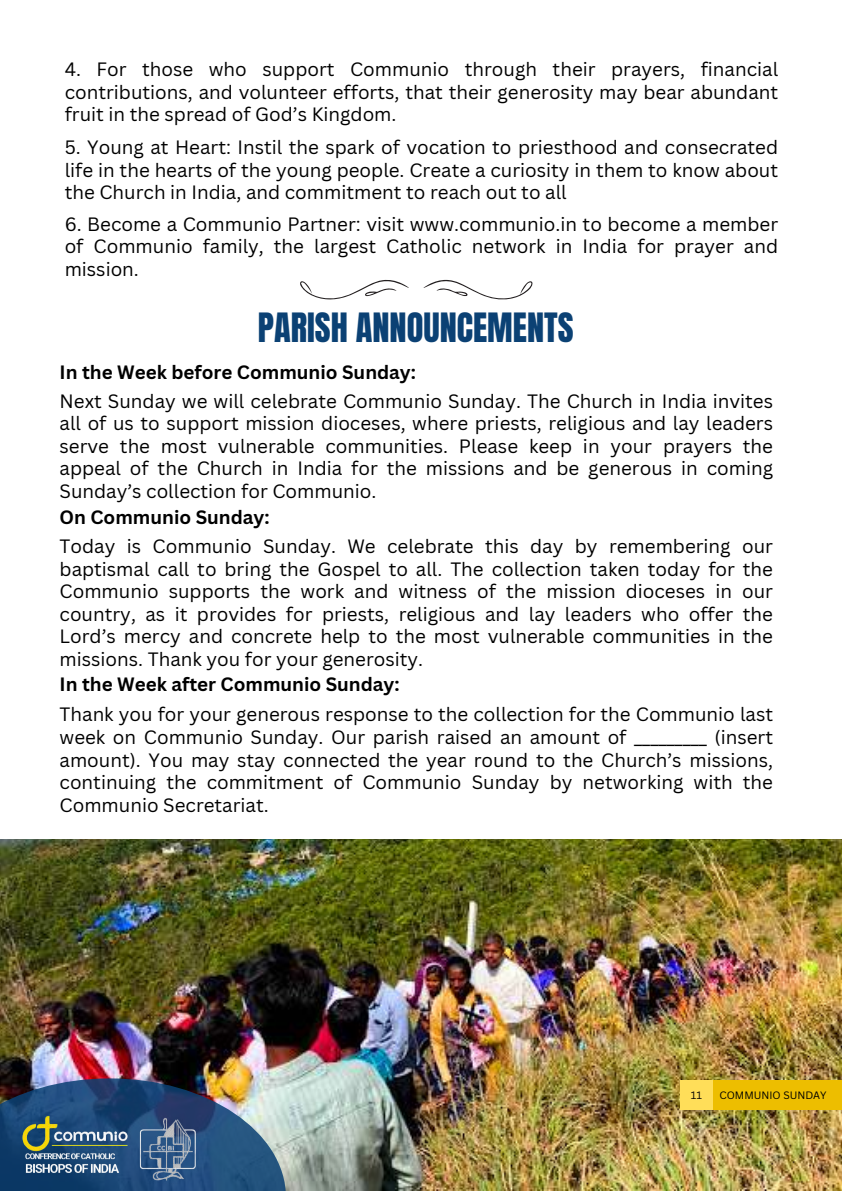
<style>
.page{position:relative;width:842px;height:1191px;background:#fff}
.page>*{position:absolute;margin:0;border:0;box-sizing:border-box;transform-origin:0 0}
.t1{font:34.4px "Anton";color:#0b4174}
.t2{font:18.8px/22.6px "Canva Sans";color:#000;text-align:justify}
.t3{font:700 18.8px "Canva Sans";color:#000}
.t4{font:10.4px "Canva Sans";color:#000}
</style>
<div class="page">
<img style="left:0;top:839px;width:842px;height:352px">
<div style="left:680px;top:1080px;width:162px;height:30px;background:#ffde59"></div>
<div style="left:713px;top:1080px;width:129px;height:30px;background:#edbe00"></div>
<svg style="left:300px;top:280px;width:109px;height:19px"></svg>
<svg style="left:423px;top:280px;width:109px;height:19px"></svg>
<img style="left:0;top:1078px;width:286px;height:113px">
<img style="left:12px;top:1115px;width:195px;height:69px">
<p class="t2" style="left:65px;top:57px;width:715px">4. For those who support Communio through their prayers, financial contributions, and volunteer efforts, that their generosity may bear abundant fruit in the spread of God’s Kingdom.</p>
<p class="t2" style="left:65px;top:136px;width:715px">5. Young at Heart: Instil the spark of vocation to priesthood and consecrated life in the hearts of the young people. Create a curiosity in them to know about the Church in India, and commitment to reach out to all</p>
<p class="t2" style="left:65px;top:212px;width:715px">6. Become a Communio Partner: visit www.communio.in to become a member of Communio family, the largest Catholic network in India for prayer and mission.</p>
<h1 class="t1" style="left:258px;top:303px;width:317px">PARISH ANNOUNCEMENTS</h1>
<p class="t3" style="left:60px;top:359px;width:358px">In the Week before Communio Sunday:</p>
<p class="t2" style="left:60px;top:389px;width:715px">Next Sunday we will celebrate Communio Sunday. The Church in India invites all of us to support mission dioceses, where priests, religious and lay leaders serve the most vulnerable communities. Please keep in your prayers the appeal of the Church in India for the missions and be generous in coming Sunday’s collection for Communio.</p>
<p class="t2" style="left:60px;top:535px;width:715px">Today is Communio Sunday. We celebrate this day by remembering our baptismal call to bring the Gospel to all. The collection taken today for the Communio supports the work and witness of the mission dioceses in our country, as it provides for priests, religious and lay leaders who offer the Lord’s mercy and concrete help to the most vulnerable communities in the missions. Thank you for your generosity.</p>
<p class="t2" style="left:60px;top:703px;width:715px">Thank you for your generous response to the collection for the Communio last week on Communio Sunday. Our parish raised an amount of _________ (insert amount). You may stay connected the year round to the Church’s missions, continuing the commitment of Communio Sunday by networking with the Communio Secretariat.</p>
<p class="t3" style="left:60px;top:504px;width:211px">On Communio Sunday:</p>
<p class="t3" style="left:60px;top:671px;width:341px">In the Week after Communio Sunday:</p>
<p class="t4" style="left:690px;top:1088px;width:13px">11</p>
<p class="t4" style="left:719px;top:1088px;width:109px">COMMUNIO SUNDAY</p>
</div>
